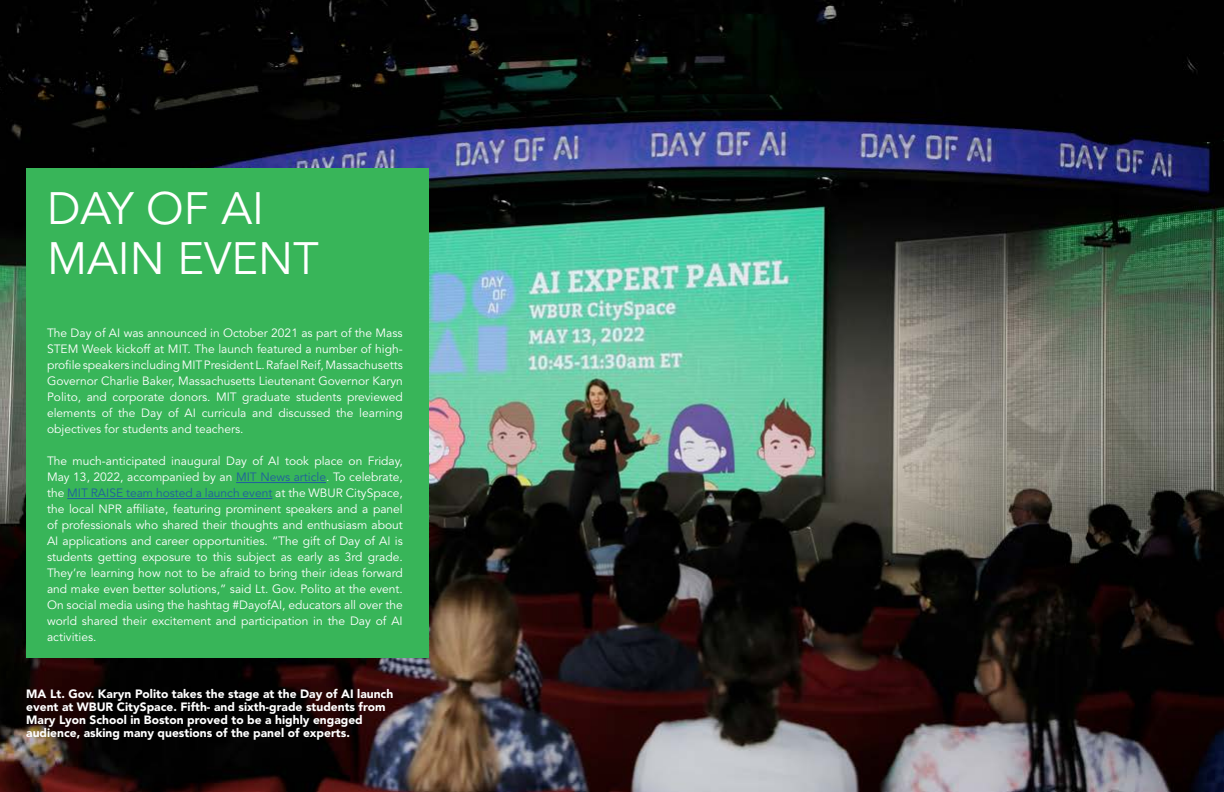
<style>
.page{position:relative;width:1224px;height:792px;background:#fff}
.page>*{position:absolute;margin:0;border:0;box-sizing:border-box;transform-origin:0 0}
.t1{font:45px/50px "Avenir LT Std";color:#fff}
.t2{font:12px/16px "Avenir LT Std";color:#fff;text-align:justify}
.t3{font:900 12px/13px "Avenir LT Std";color:#fff}
.s1{color:#215e9e}
</style>
<div class="page">
<img style="left:0;top:0;width:1224px;height:792px">
<div style="left:26px;top:168px;width:403px;height:490px;background:#38b559"></div>
<hr style="left:236px;top:482px;width:90px;height:1px;background:#215e9e">
<hr style="left:67px;top:498px;width:205px;height:1px;background:#215e9e">
<h1 class="t1" style="left:47px;top:185px;width:274px">DAY OF AI<br>MAIN EVENT</h1>
<p class="t2" style="left:47px;top:326px;width:357px">The Day of AI was announced in October 2021 as part of the Mass STEM Week kickoff at MIT. The launch featured a number of high&shy;profile speakers including MIT President L. Rafael Reif, Massachusetts Governor Charlie Baker, Massachusetts Lieutenant Governor Karyn Polito, and corporate donors. MIT graduate students previewed elements of the Day of AI curricula and discussed the learning objectives for students and teachers.</p>
<p class="t2" style="left:47px;top:454px;width:357px">The much-anticipated inaugural Day of AI took place on Friday, May 13, 2022, accompanied by an <span class="s1">MIT News article</span>. To celebrate, the <span class="s1">MIT RAISE team hosted a launch event</span> at the WBUR CitySpace, the local NPR affiliate, featuring prominent speakers and a panel of professionals who shared their thoughts and enthusiasm about AI applications and career opportunities. “The gift of Day of AI is students getting exposure to this subject as early as 3rd grade.<br>They’re learning how not to be afraid to bring their ideas forward and make even better solutions,” said Lt. Gov. Polito at the event.<br>On social media using the hashtag #DayofAI, educators all over the world shared their excitement and participation in the Day of AI activities.</p>
<p class="t3" style="left:26px;top:687px;width:369px">MA Lt. Gov. Karyn Polito takes the stage at the Day of AI launch event at WBUR CitySpace. Fifth- and sixth-grade students from Mary Lyon School in Boston proved to be a highly engaged audience, asking many questions of the panel of experts.</p>
</div>
